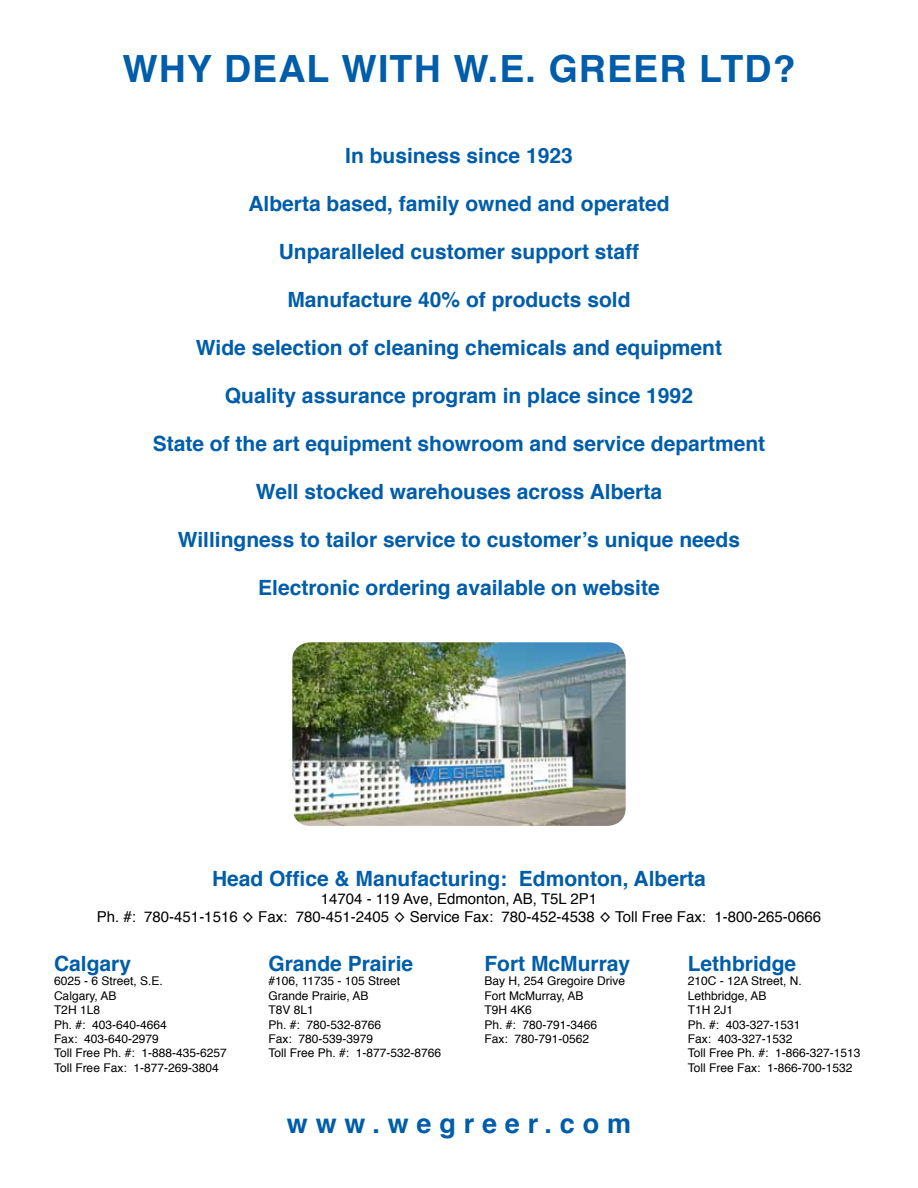
<style>
.page{position:relative;width:918px;height:1188px;background:#fff}
.page>*{position:absolute;margin:0;border:0;box-sizing:border-box;transform-origin:0 0}
.t1{font:700 37.5px "Helvetica";letter-spacing:.03em;color:#005daa}
.t2{font:700 27px "Helvetica";letter-spacing:.29em;color:#005daa}
.t3{font:700 21px "Helvetica";color:#005daa}
.t4{font:15px/18px "Helvetica";color:#000;text-align:center}
.t5{font:12px/14.4px "Helvetica";color:#000}
.s1{font-family:"Verdana"}
</style>
<div class="page">
<img style="left:292px;top:642px;width:334px;height:184px">
<h1 class="t1" style="left:122px;top:39px;width:675px">WHY DEAL WITH W.E. GREER LTD?</h1>
<p class="t3" style="left:345px;top:139px;width:229px">In business since 1923</p>
<p class="t3" style="left:248px;top:187px;width:423px">Alberta based, family owned and operated</p>
<p class="t3" style="left:279px;top:235px;width:362px">Unparalleled customer support staff</p>
<p class="t3" style="left:287px;top:283px;width:345px">Manufacture 40% of products sold</p>
<p class="t3" style="left:196px;top:331px;width:528px">Wide selection of cleaning chemicals and equipment</p>
<p class="t3" style="left:225px;top:379px;width:470px">Quality assurance program in place since 1992</p>
<p class="t3" style="left:153px;top:427px;width:614px">State of the art equipment showroom and service department</p>
<p class="t3" style="left:256px;top:475px;width:408px">Well stocked warehouses across Alberta</p>
<p class="t3" style="left:178px;top:523px;width:564px">Willingness to tailor service to customer’s unique needs</p>
<p class="t3" style="left:258px;top:571px;width:403px">Electronic ordering available on website</p>
<p class="t3" style="left:212px;top:862px;width:495px">Head Office &amp; Manufacturing: Edmonton, Alberta</p>
<p class="t4" style="left:97px;top:891px;width:726px">14704 - 119 Ave, Edmonton, AB, T5L 2P1<br>Ph. #: 780-451-1516 <span class="s1">◊</span> Fax: 780-451-2405 <span class="s1">◊</span> Service Fax: 780-452-4538 <span class="s1">◊</span> Toll Free Fax: 1-800-265-0666</p>
<p class="t3" style="left:54px;top:947px;width:79px">Calgary</p>
<p class="t5" style="left:54px;top:974px;width:174px">6025 - 6 Street, S.E.<br>Calgary, AB<br>T2H 1L8<br>Ph. #: 403-640-4664<br>Fax: 403-640-2979<br>Toll Free Ph. #: 1-888-435-6257<br>Toll Free Fax: 1-877-269-3804</p>
<p class="t3" style="left:268px;top:947px;width:146px">Grande Prairie</p>
<p class="t5" style="left:268px;top:974px;width:174px">#106, 11735 - 105 Street<br>Grande Prairie, AB<br>T8V 8L1<br>Ph. #: 780-532-8766<br>Fax: 780-539-3979<br>Toll Free Ph. #: 1-877-532-8766</p>
<p class="t3" style="left:688px;top:947px;width:110px">Lethbridge</p>
<p class="t5" style="left:688px;top:974px;width:174px">210C - 12A Street, N.<br>Lethbridge, AB<br>T1H 2J1<br>Ph. #: 403-327-1531<br>Fax: 403-327-1532<br>Toll Free Ph. #: 1-866-327-1513<br>Toll Free Fax: 1-866-700-1532</p>
<p class="t3" style="left:484px;top:947px;width:147px">Fort McMurray</p>
<p class="t5" style="left:484px;top:974px;width:142px">Bay H, 254 Gregoire Drive<br>Fort McMurray, AB<br>T9H 4K6<br>Ph. #: 780-791-3466<br>Fax: 780-791-0562</p>
<p class="t2" style="left:287px;top:1101px;width:346px">www.wegreer.com</p>
</div>
